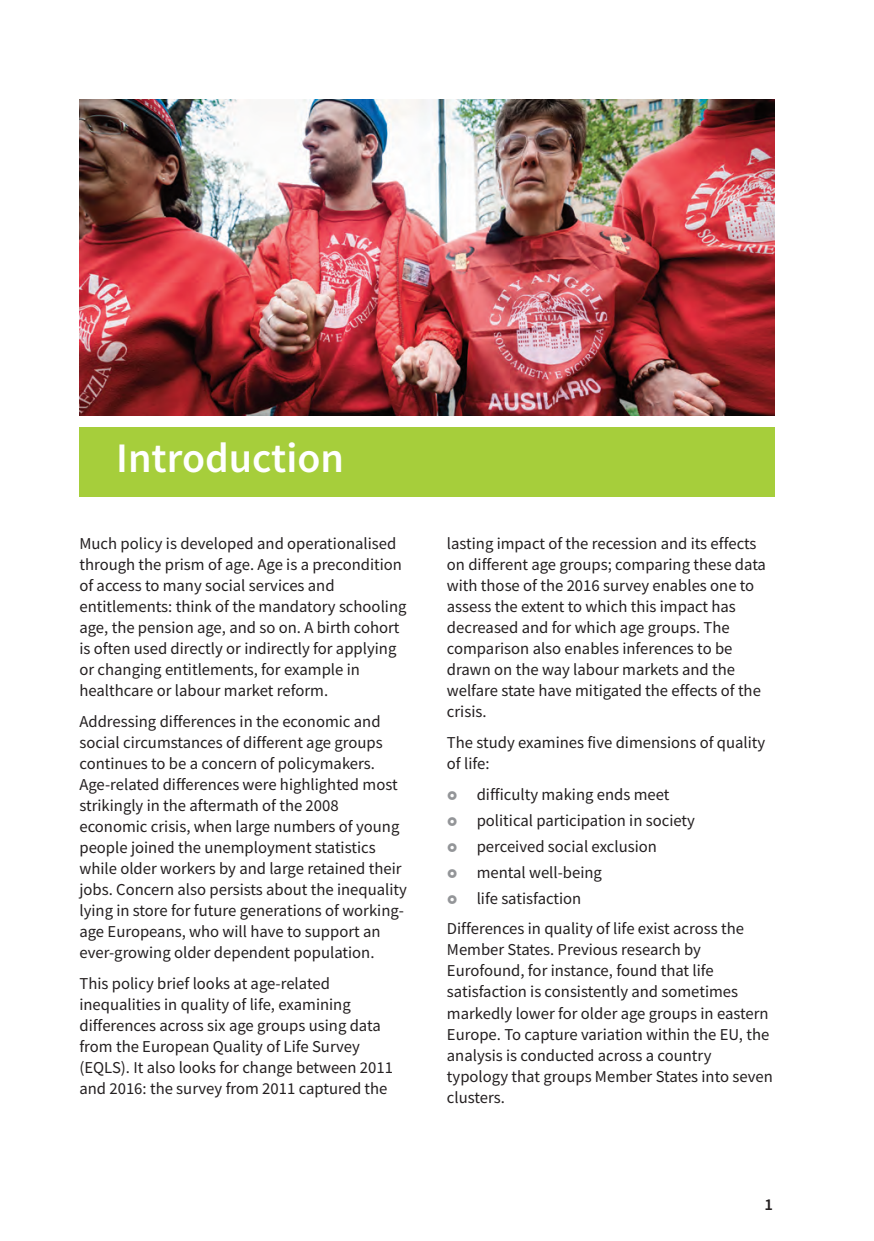
<style>
.page{position:relative;width:874px;height:1241px;background:#fff}
.page>*{position:absolute;margin:0;border:0;box-sizing:border-box;transform-origin:0 0}
.t1{font:600 42px "Source Sans Pro";color:#fff}
.t2{font:16.62px/21px "Source Sans Pro";color:#231f20}
.t3{font:600 16.62px "Source Sans Pro";color:#231f20}
</style>
<div class="page">
<img style="left:79px;top:99px;width:695px;height:317px">
<div style="left:79px;top:427px;width:695px;height:69px;background:#a6ce3b"></div>
<h1 class="t1" style="left:116px;top:430px;width:229px">Introduction</h1>
<p class="t2" style="left:79px;top:532px;width:328px">Much policy is developed and operationalised through the prism of age. Age is a precondition of access to many social services and entitlements: think of the mandatory schooling age, the pension age, and so on. A birth cohort is often used directly or indirectly for applying or changing entitlements, for example in healthcare or labour market reform.</p>
<p class="t2" style="left:79px;top:710px;width:329px">Addressing differences in the economic and social circumstances of different age groups continues to be a concern of policymakers.<br>Age-related differences were highlighted most strikingly in the aftermath of the 2008 economic crisis, when large numbers of young people joined the unemployment statistics while older workers by and large retained their jobs. Concern also persists about the inequality lying in store for future generations of working&shy;age Europeans, who will have to support an ever-growing older dependent population.</p>
<p class="t2" style="left:79px;top:972px;width:315px">This policy brief looks at age-related inequalities in quality of life, examining differences across six age groups using data from the European Quality of Life Survey (EQLS). It also looks for change between 2011 and 2016: the survey from 2011 captured the</p>
<p class="t2" style="left:446px;top:532px;width:320px">lasting impact of the recession and its effects on different age groups; comparing these data with those of the 2016 survey enables one to assess the extent to which this impact has decreased and for which age groups. The comparison also enables inferences to be drawn on the way labour markets and the welfare state have mitigated the effects of the crisis.</p>
<p class="t2" style="left:446px;top:731px;width:320px">The study examines five dimensions of quality of life:</p>
<p class="t2" style="left:476px;top:780px;width:220px;line-height:25.9px">difficulty making ends meet political participation in society perceived social exclusion mental well-being<br>life satisfaction</p>
<p class="t2" style="left:446px;top:918px;width:327px">Differences in quality of life exist across the Member States. Previous research by Eurofound, for instance, found that life satisfaction is consistently and sometimes markedly lower for older age groups in eastern Europe. To capture variation within the EU, the analysis is conducted across a country typology that groups Member States into seven clusters.</p>
<p class="t3" style="left:764px;top:1193px;width:10px">1</p>
</div>
